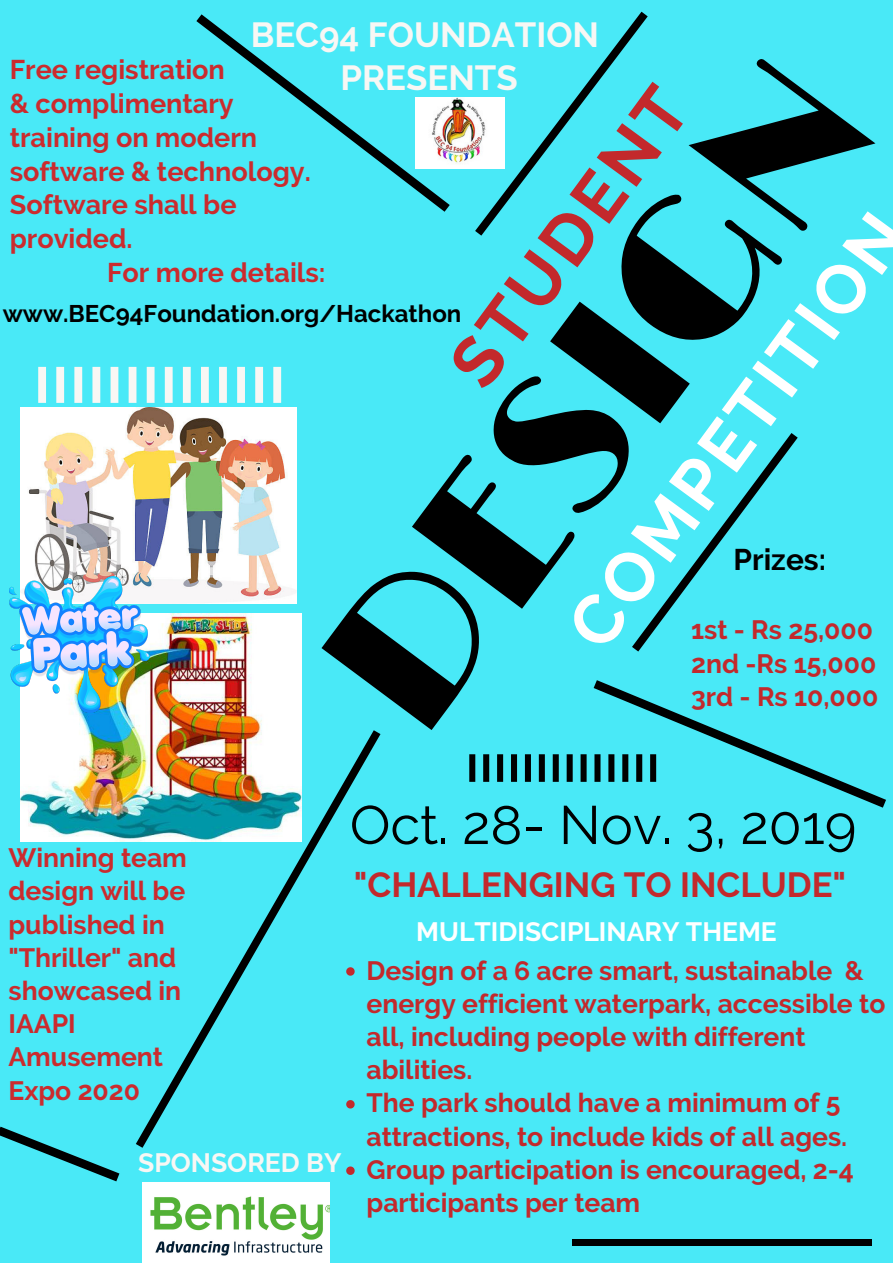
<style>
.page{position:relative;width:893px;height:1263px;background:#49e9f7}
.page>*{position:absolute;margin:0;border:0;box-sizing:border-box;transform-origin:0 0}
.t1{font:198.6px "Limelight";color:#000}
.t2{font:700 69.53px "Raleway";color:#fff}
.t3{font:700 69.53px "Raleway";color:#c3292c}
.t4{font:54px "Raleway";color:#000}
.t5{font:700 34.72px/43.3px "Raleway";color:#f8f7f4;text-align:center}
.t6{font:700 34.72px "Raleway";color:#c3292c}
.t7{font:700 29.78px "Raleway";color:#000}
.t8{font:700 27px/33.8px "Raleway";color:#cb2b2e}
.t9{font:700 26.47px/33.2px "Raleway";color:#c3292c}
.t10{font:700 26.47px/33.2px "Raleway";color:#cb2b2e}
.t11{font:700 26.47px "Raleway";color:#fff}
.t12{font:700 26.47px "Raleway";color:#f8f7f4}
.t13{font:700 24px "Raleway";color:#000}
</style>
<div class="page">
<svg style="left:346px;top:1166px;width:9px;height:9px"></svg>
<svg style="left:38px;top:367px;width:243px;height:36px"></svg>
<img style="left:20px;top:614px;width:281px;height:228px">
<img style="left:20px;top:408px;width:276px;height:195px">
<img style="left:10px;top:577px;width:139px;height:136px">
<svg style="left:632px;top:433px;width:165px;height:218px"></svg>
<svg style="left:469px;top:680px;width:417px;height:128px"></svg>
<svg style="left:136px;top:730px;width:244px;height:418px"></svg>
<svg style="left:0;top:1126px;width:119px;height:55px"></svg>
<div style="left:572px;top:1239px;width:299px;height:6px;background:#000"></div>
<svg style="left:475px;top:12px;width:172px;height:224px"></svg>
<svg style="left:196px;top:14px;width:254px;height:198px"></svg>
<img style="left:143px;top:1183px;width:187px;height:80px">
<img style="left:415px;top:97px;width:89px;height:71px">
<h3 class="t5" style="left:251px;top:13px;width:350px">BEC94 FOUNDATION<br>PRESENTS</h3>
<h1 class="t1" style="left:275px;top:634px;width:772px;rotate:-53deg">DESIGN</h1>
<p class="t8" style="left:10px;top:53px;width:302px">Free registration<br>&amp; complimentary training on modern software &amp; technology.<br>Software shall be provided.</p>
<p class="t8" style="left:107px;top:256px;width:220px">For more details:</p>
<h2 class="t3" style="left:433px;top:355px;width:352px;rotate:-54deg">STUDENT</h2>
<h2 class="t2" style="left:551px;top:617px;width:520px;rotate:-54deg">COMPETITION</h2>
<p class="t13" style="left:3px;top:299px;width:460px">www.BEC94Foundation.org/Hackathon</p>
<p class="t7" style="left:733px;top:542px;width:94px">Prizes:</p>
<p class="t9" style="left:691px;top:613px;width:189px">1st - Rs 25,000<br>2nd -Rs 15,000<br>3rd - Rs 10,000</p>
<p class="t10" style="left:9px;top:841px;width:180px">Winning team design will be published in "Thriller" and showcased in<br>IAAPI<br>Amusement<br>Expo 2020</p>
<p class="t12" style="left:138px;top:1147px;width:205px">SPONSORED BY</p>
<h3 class="t4" style="left:350px;top:793px;width:508px">Oct. 28- Nov. 3, 2019</h3>
<h3 class="t6" style="left:354px;top:864px;width:494px">"CHALLENGING TO INCLUDE"</h3>
<p class="t11" style="left:416px;top:916px;width:362px">MULTIDISCIPLINARY THEME</p>
<p class="t9" style="left:366px;top:954px;width:520px">Design of a 6 acre smart, sustainable &amp; energy efficient waterpark, accessible to all, including people with different abilities.<br>The park should have a minimum of 5 attractions, to include kids of all ages.<br>Group participation is encouraged, 2-4 participants per team</p>
</div>
